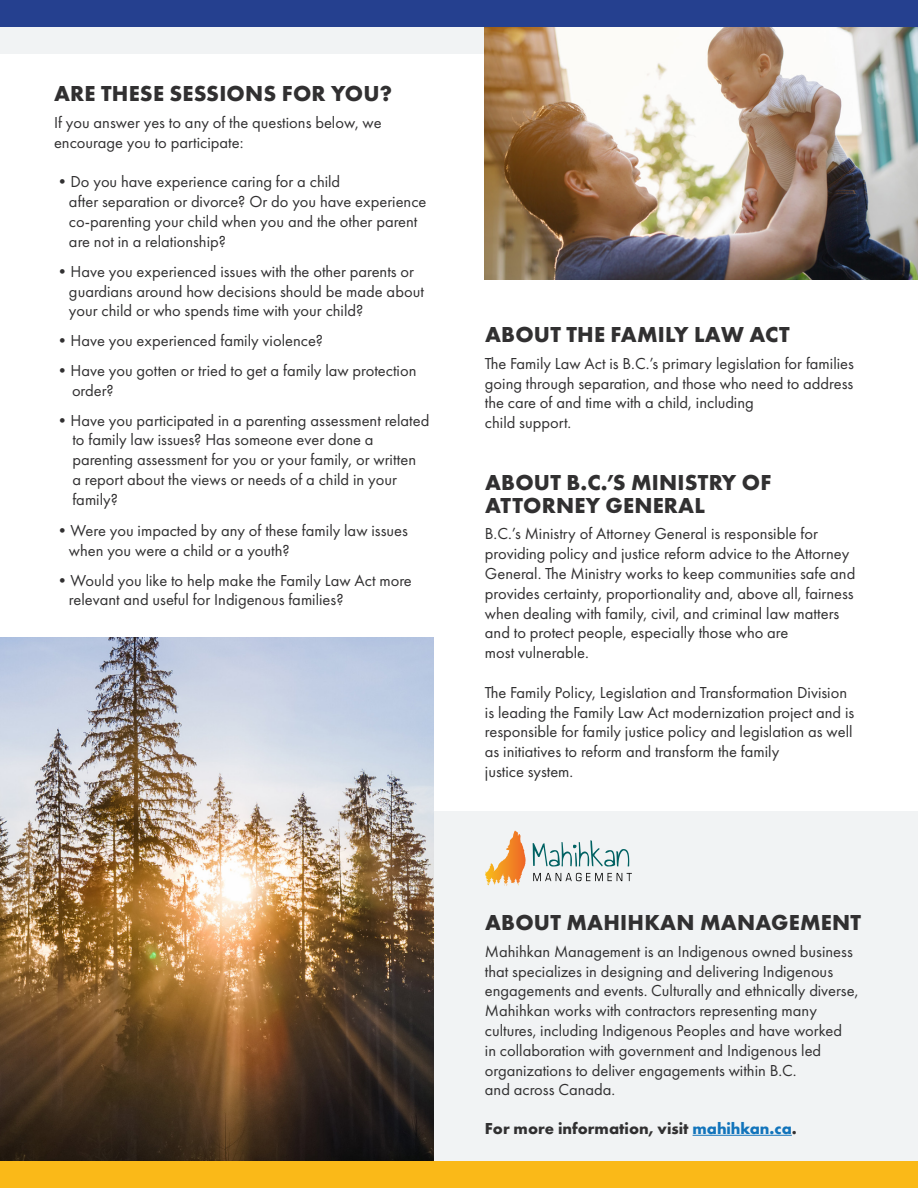
<style>
.page{position:relative;width:918px;height:1188px;background:#fff}
.page>*{position:absolute;margin:0;border:0;box-sizing:border-box;transform-origin:0 0}
.t1{font:700 22.5px/22.5px "Futura PT";letter-spacing:.01em;color:#313031}
.t2{font:16.5px/19.8px "Futura PT";color:#313031}
.t3{font:700 16.5px "Futura PT";color:#313031}
.s1{color:#1274bb}
</style>
<div class="page">
<div style="left:0;top:0;width:918px;height:54px;background:#f1f3f4"></div>
<div style="left:0;top:0;width:918px;height:27px;background:#25408f"></div>
<div style="left:0;top:1161px;width:918px;height:27px;background:#fab918"></div>
<div style="left:367px;top:811px;width:551px;height:350px;background:#f1f3f4"></div>
<img style="left:0;top:637px;width:433px;height:524px">
<svg style="left:533px;top:840px;width:96px;height:27px"></svg>
<svg style="left:533px;top:873px;width:99px;height:8px"></svg>
<svg style="left:506px;top:831px;width:9px;height:24px"></svg>
<svg style="left:485px;top:872px;width:37px;height:14px"></svg>
<hr style="left:693px;top:1135px;width:99px;height:1px;background:#1274bb">
<img style="left:485px;top:27px;width:433px;height:253px">
<h1 class="t1" style="left:54px;top:82px;width:340px">ARE THESE SESSIONS FOR YOU?</h1>
<p class="t2" style="left:54px;top:112px;width:329px">If you answer yes to any of the questions below, we encourage you to participate:</p>
<p class="t2" style="left:69px;top:172px;width:359px;text-indent:-15px">•Do you have experience caring for a child<br>after separation or divorce? Or do you have experience co-parenting your child when you and the other parent are not in a relationship?</p>
<p class="t2" style="left:69px;top:261px;width:356px;text-indent:-15px">•Have you experienced issues with the other parents or guardians around how decisions should be made about your child or who spends time with your child?</p>
<p class="t2" style="left:54px;top:331px;width:271px">•Have you experienced family violence?</p>
<p class="t2" style="left:72px;top:361px;width:346px;text-indent:-18px">•Have you gotten or tried to get a family law protection order?</p>
<p class="t2" style="left:54px;top:411px;width:377px">•Have you participated in a parenting assessment related</p>
<p class="t2" style="left:72px;top:430px;width:345px">to family law issues? Has someone ever done a parenting assessment for you or your family, or written a report about the views or needs of a child in your family?</p>
<p class="t2" style="left:69px;top:520px;width:340px;text-indent:-15px">•Were you impacted by any of these family law issues when you were a child or a youth?</p>
<p class="t2" style="left:69px;top:570px;width:344px;text-indent:-15px">•Would you like to help make the Family Law Act more relevant and useful for Indigenous families?</p>
<h1 class="t1" style="left:485px;top:323px;width:306px">ABOUT THE FAMILY LAW ACT</h1>
<p class="t2" style="left:485px;top:353px;width:371px">The Family Law Act is B.C.’s primary legislation for families going through separation, and those who need to address the care of and time with a child, including<br>child support.</p>
<h1 class="t1" style="left:485px;top:471px;width:288px">ABOUT B.C.’S MINISTRY OF<br>ATTORNEY GENERAL</h1>
<p class="t2" style="left:485px;top:524px;width:372px">B.C.’s Ministry of Attorney General is responsible for providing policy and justice reform advice to the Attorney General. The Ministry works to keep communities safe and provides certainty, proportionality and, above all, fairness when dealing with family, civil, and criminal law matters and to protect people, especially those who are<br>most vulnerable.</p>
<p class="t2" style="left:485px;top:682px;width:371px">The Family Policy, Legislation and Transformation Division is leading the Family Law Act modernization project and is responsible for family justice policy and legislation as well as initiatives to reform and transform the family<br>justice system.</p>
<h1 class="t1" style="left:485px;top:911px;width:378px">ABOUT MAHIHKAN MANAGEMENT</h1>
<p class="t2" style="left:485px;top:941px;width:375px">Mahihkan Management is an Indigenous owned business that specializes in designing and delivering Indigenous engagements and events. Culturally and ethnically diverse, Mahihkan works with contractors representing many cultures, including Indigenous Peoples and have worked<br>in collaboration with government and Indigenous led organizations to deliver engagements within B.C.<br>and across Canada.</p>
<p class="t3" style="left:485px;top:1117px;width:313px">For more information, visit <span class="s1">mahihkan.ca</span>.</p>
</div>
